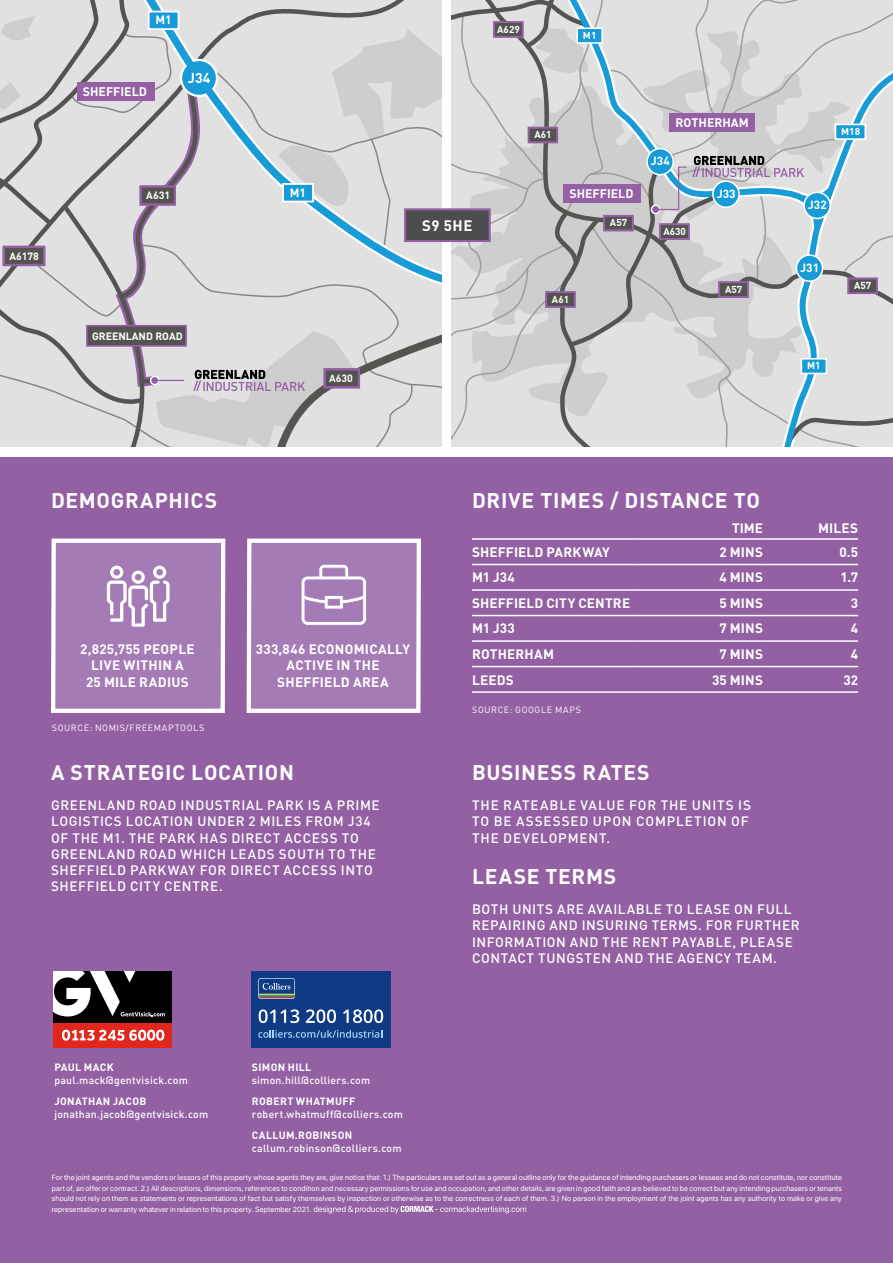
<style>
.page{position:relative;width:893px;height:1263px;background:#fff}
.page>*{position:absolute;margin:0;border:0;box-sizing:border-box;transform-origin:0 0}
.t1{font:700 21px "DIN Pro";letter-spacing:.035em;color:#fff}
.t2{font:700 15px "DIN Pro";color:#fff}
.t3{font:700 14.1px "DIN";color:#fff}
.t4{font:500 13.5px/16.2px "DIN Pro";letter-spacing:.05em;color:#fff}
.t5{font:700 13.5px/16.5px "DIN Pro";letter-spacing:.015em;color:#fff;text-align:center}
.t6{font:700 12.3px "DIN";color:#fff}
.t7{font:700 12px "DIN";color:#fff}
.t8{font:700 11.7px "DIN";color:#fff}
.t9{font:500 10.5px "DIN Pro";letter-spacing:.02em;color:#fff}
.t10{font:700 10.5px "DIN Pro";letter-spacing:.03em;color:#fff}
.t11{font:700 10.5px "DIN";color:#fff}
.t12{font:700 10.05px "DIN";color:#fff}
.t13{font:9px "DIN Pro";letter-spacing:.07em;color:#fff}
.t14{font:7.5px/10.5px "SF Pro Display";letter-spacing:.02em;color:#fff;text-align:justify}
</style>
<div class="page">
<div style="left:0;top:457px;width:893px;height:806px;background:#9460a4"></div>
<svg style="left:314px;top:1206px;width:212px;height:7px"></svg>
<svg style="left:51px;top:538px;width:175px;height:175px;background:#af89bd"></svg>
<div style="left:405px;top:209px;width:85px;height:32px;background:#4d4d4f"></div>
<div style="left:404px;top:208px;width:87px;height:34px;border:2px solid #9460a4"></div>
<svg style="left:246px;top:538px;width:175px;height:175px;background:#ac86bb"></svg>
<svg style="left:451px;top:0;width:442px;height:446px;background:#cdcfd2"></svg>
<svg style="left:0;top:0;width:441px;height:446px;background:#d0d0d4"></svg>
<div style="left:53px;top:971px;width:119px;height:77px;background:#000"></div>
<svg style="left:53px;top:971px;width:112px;height:45px"></svg>
<div style="left:53px;top:1023px;width:119px;height:25px;background:#e1261d"></div>
<svg style="left:62px;top:1030px;width:102px;height:11px"></svg>
<hr style="left:472px;top:589px;width:167px;height:2px;background:#fff">
<hr style="left:639px;top:589px;width:124px;height:2px;background:#fff">
<hr style="left:763px;top:589px;width:95px;height:2px;background:#fff">
<hr style="left:472px;top:615px;width:167px;height:1px;background:#fff">
<hr style="left:639px;top:615px;width:124px;height:1px;background:#fff">
<hr style="left:763px;top:615px;width:95px;height:1px;background:#fff">
<hr style="left:472px;top:640px;width:167px;height:2px;background:#fff">
<hr style="left:639px;top:640px;width:124px;height:2px;background:#fff">
<hr style="left:763px;top:640px;width:95px;height:2px;background:#fff">
<hr style="left:472px;top:666px;width:167px;height:1px;background:#fff">
<hr style="left:639px;top:666px;width:124px;height:1px;background:#fff">
<hr style="left:763px;top:666px;width:95px;height:1px;background:#fff">
<hr style="left:472px;top:691px;width:167px;height:2px;background:#fff">
<hr style="left:639px;top:691px;width:124px;height:2px;background:#fff">
<hr style="left:763px;top:691px;width:95px;height:2px;background:#fff">
<hr style="left:472px;top:538px;width:167px;height:2px;background:#fff">
<hr style="left:639px;top:538px;width:124px;height:2px;background:#fff">
<hr style="left:763px;top:538px;width:95px;height:2px;background:#fff">
<hr style="left:472px;top:564px;width:167px;height:1px;background:#fff">
<hr style="left:639px;top:564px;width:124px;height:1px;background:#fff">
<hr style="left:763px;top:564px;width:95px;height:1px;background:#fff">
<div style="left:251px;top:971px;width:140px;height:77px;background:#0e3b83"></div>
<svg style="left:258px;top:978px;width:37px;height:21px"></svg>
<svg style="left:259px;top:979px;width:35px;height:19px"></svg>
<svg style="left:259px;top:1009px;width:40px;height:14px"></svg>
<svg style="left:306px;top:1009px;width:30px;height:14px"></svg>
<svg style="left:343px;top:1009px;width:40px;height:14px"></svg>
<svg style="left:258px;top:1030px;width:124px;height:8px"></svg>
<h3 class="t11" style="left:9px;top:249px;width:31px">A6178</h3>
<h3 class="t7" style="left:155px;top:12px;width:18px">M1</h3>
<h3 class="t6" style="left:83px;top:83px;width:66px">SHEFFIELD</h3>
<h3 class="t3" style="left:188px;top:68px;width:24px">J34</h3>
<h3 class="t11" style="left:146px;top:188px;width:25px">A631</h3>
<h3 class="t11" style="left:92px;top:330px;width:92px">GREENLAND ROAD</h3>
<h3 class="t7" style="left:290px;top:184px;width:18px">M1</h3>
<h3 class="t11" style="left:329px;top:371px;width:25px">A630</h3>
<h3 class="t12" style="left:497px;top:23px;width:24px">A629</h3>
<h3 class="t12" style="left:583px;top:29px;width:15px">M1</h3>
<h2 class="t2" style="left:422px;top:215px;width:52px">S9 5HE</h2>
<h3 class="t12" style="left:534px;top:128px;width:19px">A61</h3>
<h3 class="t6" style="left:569px;top:185px;width:66px">SHEFFIELD</h3>
<h3 class="t12" style="left:610px;top:216px;width:19px">A57</h3>
<h3 class="t6" style="left:676px;top:115px;width:75px">ROTHERHAM</h3>
<h3 class="t8" style="left:651px;top:154px;width:20px">J34</h3>
<h3 class="t12" style="left:663px;top:225px;width:24px">A630</h3>
<h3 class="t8" style="left:717px;top:186px;width:20px">J33</h3>
<h3 class="t12" style="left:552px;top:293px;width:19px">A61</h3>
<h3 class="t12" style="left:725px;top:283px;width:19px">A57</h3>
<h3 class="t12" style="left:841px;top:125px;width:20px">M18</h3>
<h3 class="t8" style="left:808px;top:197px;width:20px">J32</h3>
<h3 class="t8" style="left:800px;top:260px;width:20px">J31</h3>
<h3 class="t12" style="left:854px;top:279px;width:19px">A57</h3>
<h3 class="t12" style="left:807px;top:359px;width:15px">M1</h3>
<h1 class="t1" style="left:51px;top:486px;width:167px">DEMOGRAPHICS</h1>
<h1 class="t1" style="left:472px;top:486px;width:289px">DRIVE TIMES / DISTANCE TO</h1>
<h3 class="t5" style="left:80px;top:640px;width:116px">2,825,755 PEOPLE<br>LIVE WITHIN A<br>25 MILE RADIUS</h3>
<h3 class="t5" style="left:256px;top:640px;width:156px">333,846 ECONOMICALLY<br>ACTIVE IN THE<br>SHEFFIELD AREA</h3>
<p class="t13" style="left:52px;top:721px;width:154px">SOURCE: NOMIS/FREEMAPTOOLS</p>
<h1 class="t1" style="left:51px;top:758px;width:244px">A STRATEGIC LOCATION</h1>
<h3 class="t4" style="left:51px;top:797px;width:330px">GREENLAND ROAD INDUSTRIAL PARK IS A PRIME LOGISTICS LOCATION UNDER 2 MILES FROM J34<br>OF THE M1. THE PARK HAS DIRECT ACCESS TO GREENLAND ROAD WHICH LEADS SOUTH TO THE SHEFFIELD PARKWAY FOR DIRECT ACCESS INTO SHEFFIELD CITY CENTRE.</h3>
<h3 class="t10" style="left:54px;top:1060px;width:61px">PAUL MACK</h3>
<h3 class="t9" style="left:54px;top:1073px;width:135px">paul.mack@gentvisick.com</h3>
<h3 class="t10" style="left:54px;top:1094px;width:94px">JONATHAN JACOB</h3>
<h3 class="t9" style="left:54px;top:1107px;width:156px">jonathan.jacob@gentvisick.com</h3>
<h3 class="t10" style="left:252px;top:1060px;width:61px">SIMON HILL</h3>
<h3 class="t9" style="left:252px;top:1073px;width:120px">simon.hill@colliers.com</h3>
<h3 class="t10" style="left:252px;top:1094px;width:105px">ROBERT WHATMUFF</h3>
<h3 class="t9" style="left:252px;top:1107px;width:153px">robert.whatmuff@colliers.com</h3>
<h3 class="t10" style="left:252px;top:1128px;width:102px">CALLUM.ROBINSON</h3>
<h3 class="t9" style="left:252px;top:1140px;width:151px">callum.robinson@colliers.com</h3>
<h3 class="t5" style="left:732px;top:519px;width:32px">TIME</h3>
<h3 class="t5" style="left:818px;top:519px;width:41px">MILES</h3>
<h3 class="t5" style="left:472px;top:543px;width:139px">SHEFFIELD PARKWAY</h3>
<h3 class="t5" style="left:720px;top:543px;width:45px">2 MINS</h3>
<h3 class="t5" style="left:839px;top:543px;width:20px">0.5</h3>
<h3 class="t5" style="left:472px;top:569px;width:44px">M1 J34</h3>
<h3 class="t5" style="left:720px;top:569px;width:45px">4 MINS</h3>
<h3 class="t5" style="left:840px;top:569px;width:19px">1.7</h3>
<h3 class="t5" style="left:472px;top:594px;width:160px">SHEFFIELD CITY CENTRE</h3>
<h3 class="t5" style="left:720px;top:594px;width:45px">5 MINS</h3>
<h3 class="t5" style="left:851px;top:594px;width:9px">3</h3>
<h3 class="t5" style="left:472px;top:620px;width:44px">M1 J33</h3>
<h3 class="t5" style="left:720px;top:620px;width:45px">7 MINS</h3>
<h3 class="t5" style="left:851px;top:620px;width:9px">4</h3>
<h3 class="t5" style="left:472px;top:645px;width:84px">ROTHERHAM</h3>
<h3 class="t5" style="left:720px;top:645px;width:45px">7 MINS</h3>
<h3 class="t5" style="left:851px;top:645px;width:9px">4</h3>
<h3 class="t5" style="left:472px;top:671px;width:43px">LEEDS</h3>
<h3 class="t5" style="left:712px;top:671px;width:52px">35 MINS</h3>
<h3 class="t5" style="left:843px;top:671px;width:16px">32</h3>
<p class="t13" style="left:472px;top:704px;width:111px">SOURCE: GOOGLE MAPS</p>
<h1 class="t1" style="left:472px;top:758px;width:179px">BUSINESS RATES</h1>
<h3 class="t4" style="left:472px;top:797px;width:281px">THE RATEABLE VALUE FOR THE UNITS IS<br>TO BE ASSESSED UPON COMPLETION OF<br>THE DEVELOPMENT.</h3>
<h1 class="t1" style="left:472px;top:862px;width:146px">LEASE TERMS</h1>
<h3 class="t4" style="left:472px;top:901px;width:329px">BOTH UNITS ARE AVAILABLE TO LEASE ON FULL REPAIRING AND INSURING TERMS. FOR FURTHER INFORMATION AND THE RENT PAYABLE, PLEASE CONTACT TUNGSTEN AND THE AGENCY TEAM.</h3>
<p class="t14" style="left:52px;top:1172px;width:792px">For the joint agents and the vendors or lessors of this property whose agents they are, give notice that: 1.) The particulars are set out as a general outline only for the guidance of intending purchasers or lessees and do not constitute, nor constitute part of, an offer or contract. 2.) All descriptions, dimensions, references to condition and necessary permissions for use and occupation, and other details, are given in good faith and are believed to be correct but any intending purchasers or tenants should not rely on them as statements or representations of fact but satisfy themselves by inspection or otherwise as to the correctness of each of them. 3.) No person in the employment of the joint agents has any authority to make or give any representation or warranty whatever in relation to this property. September 2021.</p>
</div>
